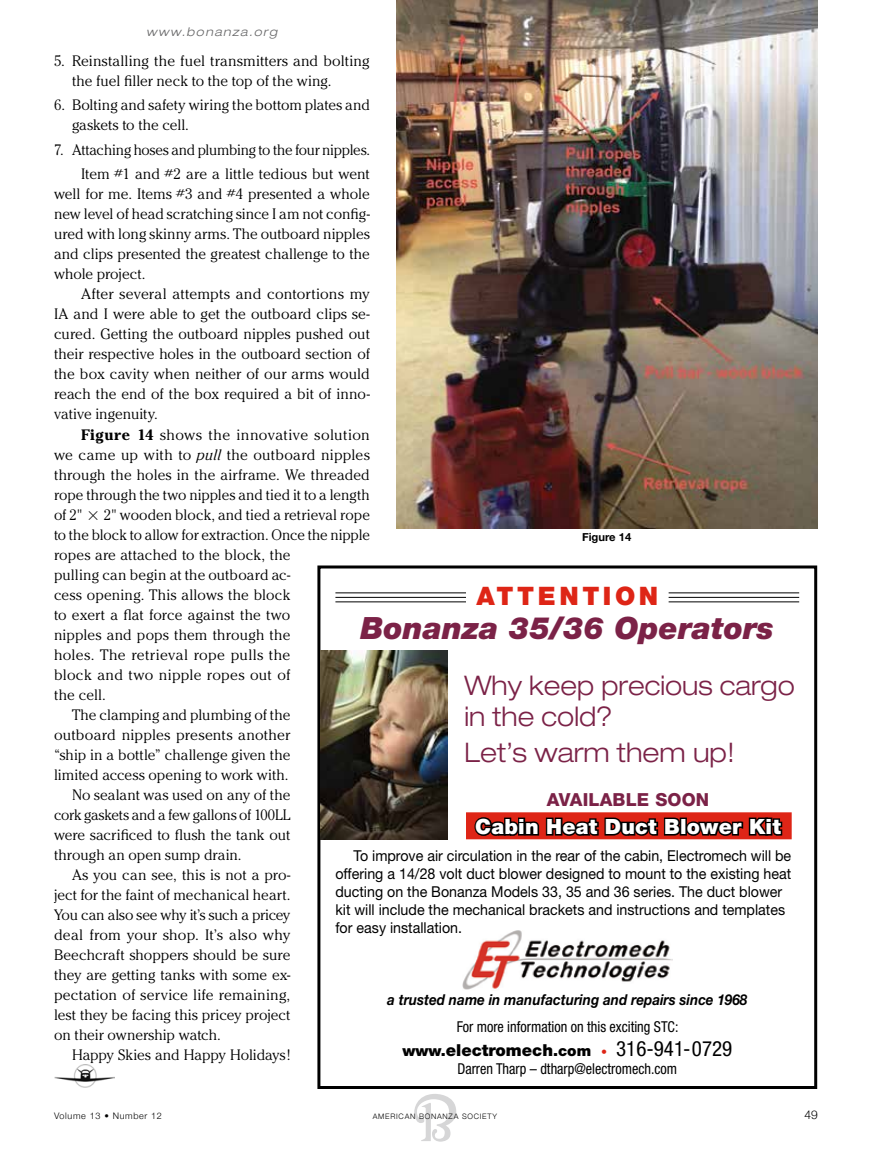
<style>
.page{position:relative;width:878px;height:1161px;background:#fff}
.page>*{position:absolute;margin:0;border:0;box-sizing:border-box;transform-origin:0 0}
.t1{font:italic 900 30.75px "Helvetica Neue";color:#7b2247}
.t2{font:300 expanded 27px/31.5px "Helvetica Neue";color:#7b2247;scale:.95 1}
.t3{font:300 expanded 27px "Helvetica Neue";color:#7b2247}
.t4{font:900 25.5px "Helvetica Neue";letter-spacing:.14em;color:#de2516}
.t5{font:condensed 21px "Helvetica Neue";color:#000}
.t6{font:900 21px "Helvetica Neue";letter-spacing:.01em;color:#fff}
.t7{font:800 18px "Helvetica Neue";letter-spacing:.01em;color:#7b2247}
.t8{font:300 15px/20px "Cheltenham";letter-spacing:.005em;color:#000}
.t9{font:15px/18px "Helvetica Neue";color:#000;scale:.95 1}
.t10{font:condensed 15px "Helvetica Neue";color:#000;scale:.95 1}
.t11{font:italic 700 15px "Helvetica Neue";color:#000;scale:.9 1}
.t12{font:300 15px "Cheltenham";letter-spacing:-.015em;color:#000}
.t13{font:300 15px "Cheltenham";letter-spacing:-.02em;color:#000}
.t14{font:italic 300 expanded 12px "Helvetica Neue";letter-spacing:.12em;color:#686869}
.t15{font:300 12px "Helvetica Neue";color:#000}
.t16{font:700 11.25px "Helvetica Neue";color:#000}
.t17{font:300 9px "Helvetica Neue";letter-spacing:.075em;color:#000}
.t18{font:300 7.5px "Helvetica Neue";letter-spacing:.1em;color:#000}
.s1{font-weight:700}
.s2{font-style:italic}
.s3{font-family:"Universal Newswith Comm Pi";font-weight:400}
.s4{font-weight:900;font-stretch:normal;font-size:15px}
.s5{font-weight:900;font-stretch:normal;font-size:16.5px}
.s6{font-weight:900;font-stretch:normal;font-size:12px;color:#de2516}
</style>
<div class="page">
<svg style="left:414px;top:1094px;width:42px;height:48px"></svg>
<img style="left:54px;top:1065px;width:60px;height:23px">
<img style="left:397px;top:0;width:420px;height:528px">
<div style="left:317px;top:566px;width:500px;height:523px;border:3px solid #000"></div>
<div style="left:466px;top:812px;width:325px;height:27px;background:#de2516"></div>
<svg style="left:473px;top:812px;width:310px;height:28px"></svg>
<img style="left:463px;top:930px;width:209px;height:60px">
<hr style="left:668px;top:592px;width:131px;height:1px;background:#000">
<hr style="left:335px;top:592px;width:131px;height:1px;background:#000">
<hr style="left:668px;top:597px;width:131px;height:1px;background:#000">
<hr style="left:335px;top:597px;width:131px;height:1px;background:#000">
<hr style="left:668px;top:602px;width:131px;height:1px;background:#000">
<hr style="left:335px;top:602px;width:131px;height:1px;background:#000">
<img style="left:320px;top:650px;width:127px;height:190px">
<p class="t14" style="left:146px;top:25px;width:133px">www.bonanza.org</p>
<p class="t8" style="left:72px;top:50px;width:299px;text-indent:-18px">5. Reinstalling the fuel transmitters and bolting the fuel filler neck to the top of the wing.</p>
<p class="t8" style="left:72px;top:95px;width:299px;text-indent:-18px">6. Bolting and safety wiring the bottom plates and gaskets to the cell.</p>
<p class="t8" style="left:54px;top:137px;width:317px;line-height:24.5px;text-align:right">7. Attaching hoses and plumbing to the four nipples.<br>Item #1 and #2 are a little tedious but went</p>
<p class="t8" style="left:54px;top:184px;width:317px;text-align:justify">well for me. Items #3 and #4 presented a whole new level of head scratching since I am not config&shy;ured with long skinny arms. The outboard nipples and clips presented the greatest challenge to the whole project.</p>
<p class="t8" style="left:54px;top:284px;width:317px;text-align:justify;text-indent:27px">After several attempts and contortions my IA and I were able to get the outboard clips se&shy;cured. Getting the outboard nipples pushed out their respective holes in the outboard section of the box cavity when neither of our arms would reach the end of the box required a bit of inno&shy;vative ingenuity.</p>
<p class="t8" style="left:81px;top:424px;width:290px"><span class="s1">Figure 14</span> shows the innovative solution</p>
<p class="t8" style="left:54px;top:444px;width:317px">we came up with to <span class="s2">pull</span> the outboard nipples</p>
<p class="t8" style="left:54px;top:464px;width:317px">through the holes in the airframe. We threaded</p>
<p class="t8" style="left:54px;top:484px;width:317px">rope through the two nipples and tied it to a length</p>
<p class="t8" style="left:54px;top:504px;width:317px">of 2" <span class="s3">2</span> 2" wooden block, and tied a retrieval rope</p>
<p class="t8" style="left:54px;top:524px;width:317px">to the block to allow for extraction. Once the nipple</p>
<p class="t8" style="left:54px;top:544px;width:238px">ropes are attached to the block, the</p>
<p class="t8" style="left:54px;top:564px;width:238px">pulling can begin at the outboard ac-</p>
<p class="t8" style="left:54px;top:584px;width:238px">cess opening. This allows the block</p>
<p class="t8" style="left:54px;top:604px;width:238px">to exert a flat force against the two</p>
<p class="t8" style="left:54px;top:624px;width:238px">nipples and pops them through the</p>
<p class="t8" style="left:54px;top:644px;width:238px">holes. The retrieval rope pulls the</p>
<p class="t8" style="left:54px;top:664px;width:238px">block and two nipple ropes out of</p>
<p class="t8" style="left:54px;top:684px;width:53px">the cell.</p>
<p class="t8" style="left:72px;top:704px;width:220px">The clamping and plumbing of the</p>
<p class="t8" style="left:54px;top:725px;width:238px">outboard nipples presents another</p>
<p class="t8" style="left:54px;top:745px;width:238px">“ship in a bottle” challenge given the</p>
<p class="t8" style="left:54px;top:765px;width:236px">limited access opening to work with.</p>
<p class="t8" style="left:72px;top:785px;width:220px">No sealant was used on any of the</p>
<p class="t12" style="left:54px;top:806px;width:238px">cork gaskets and a few gallons of 100LL</p>
<p class="t8" style="left:54px;top:825px;width:238px">were sacrificed to flush the tank out</p>
<p class="t8" style="left:54px;top:845px;width:189px">through an open sump drain.</p>
<p class="t8" style="left:72px;top:865px;width:220px">As you can see, this is not a pro-</p>
<p class="t8" style="left:54px;top:885px;width:238px">ject for the faint of mechanical heart.</p>
<p class="t13" style="left:54px;top:906px;width:238px">You can also see why it’s such a pricey</p>
<p class="t8" style="left:54px;top:925px;width:238px">deal from your shop. It’s also why</p>
<p class="t8" style="left:54px;top:945px;width:238px">Beechcraft shoppers should be sure</p>
<p class="t8" style="left:54px;top:965px;width:238px">they are getting tanks with some ex-</p>
<p class="t8" style="left:54px;top:985px;width:238px">pectation of service life remaining,</p>
<p class="t8" style="left:54px;top:1005px;width:238px">lest they be facing this pricey project</p>
<p class="t8" style="left:54px;top:1025px;width:168px">on their ownership watch.</p>
<p class="t8" style="left:72px;top:1045px;width:220px">Happy Skies and Happy Holidays!</p>
<p class="t16" style="left:582px;top:530px;width:51px">Figure 14</p>
<h3 class="t4" style="left:476px;top:580px;width:183px">Attention</h3>
<h1 class="t1" style="left:360px;top:609px;width:415px">Bonanza 35/36 Operators</h1>
<h2 class="t2" style="left:464px;top:669px;width:349px">Why keep precious cargo in the cold?</h2>
<h2 class="t3" style="left:464px;top:736px;width:272px">Let’s warm them up!</h2>
<p class="t7" style="left:547px;top:788px;width:55px">AVAILABLE</p>
<p class="t7" style="left:655px;top:788px;width:53px">SOON</p>
<h3 class="t6" style="left:475px;top:814px;width:307px">Cabin Heat Duct Blower Kit</h3>
<p class="t9" style="left:335px;top:847px;width:481px;text-indent:18px">To improve air circulation in the rear of the cabin, Electromech will be offering a 14/28 volt duct blower designed to mount to the existing heat ducting on the Bonanza Models 33, 35 and 36 series. The duct blower kit will include the mechanical brackets and instructions and templates for easy installation.</p>
<p class="t11" style="left:387px;top:990px;width:402px">a trusted name in manufacturing and repairs since 1968</p>
<p class="t10" style="left:456px;top:1018px;width:235px">For more information on this exciting stc:</p>
<h3 class="t5" style="left:402px;top:1037px;width:331px"><span class="s4">www.</span><span class="s5">electromech</span><span class="s4">.com</span> <span class="s6">•</span> 316-941-0729</h3>
<p class="t10" style="left:457px;top:1060px;width:233px">Darren Tharp – dtharp@electromech.com</p>
<p class="t17" style="left:54px;top:1110px;width:109px">Volume 13 • Number 12</p>
<p class="t18" style="left:373px;top:1111px;width:126px">AMERICAN BONANZA SOCIETY</p>
<p class="t15" style="left:804px;top:1107px;width:15px">49</p>
</div>
